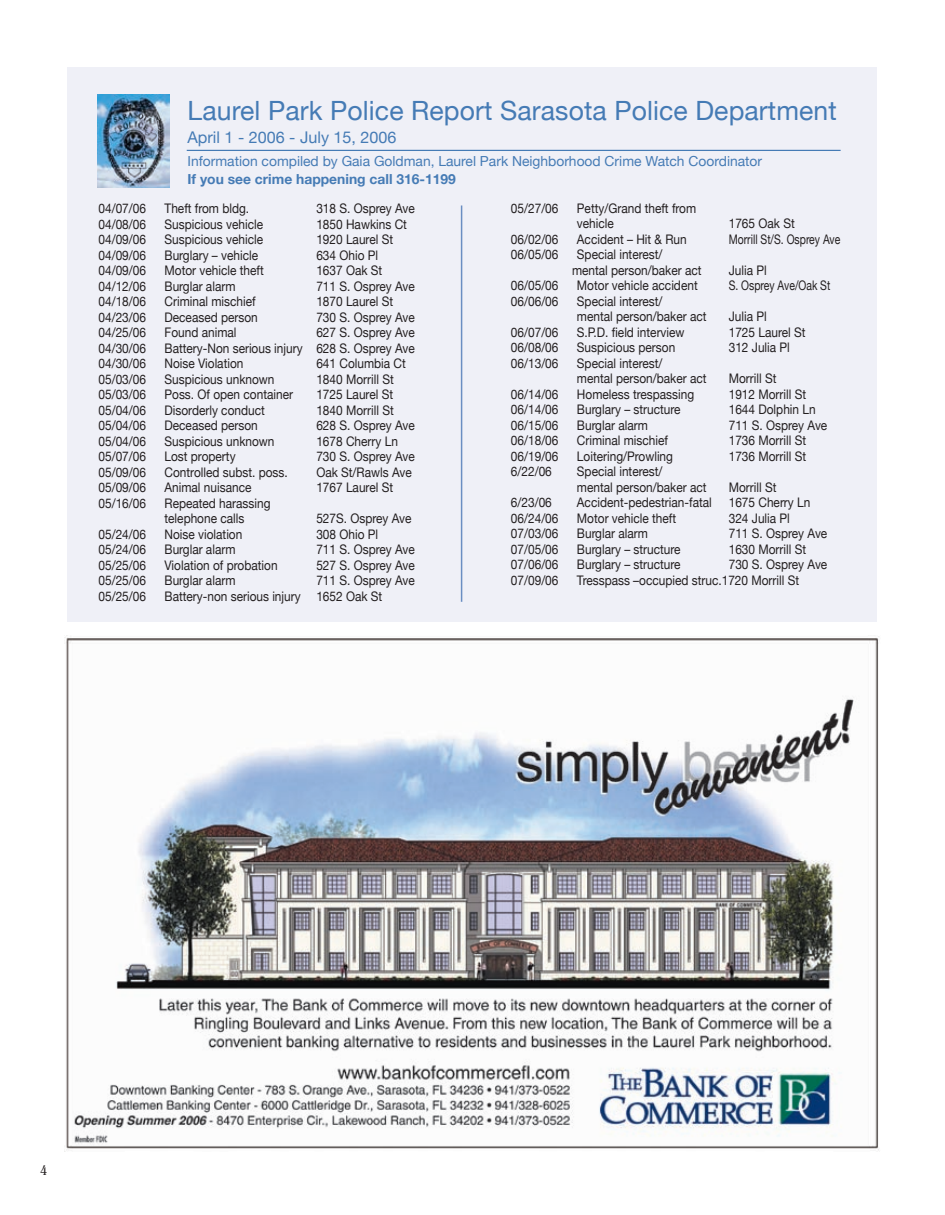
<style>
.page{position:relative;width:945px;height:1215px;background:#fff}
.page>*{position:absolute;margin:0;border:0;box-sizing:border-box;transform-origin:0 0}
.t1{font:26.55px "Helvetica Neue";letter-spacing:.005em;color:#457bb5}
.t2{font:16.2px "Helvetica Neue";color:#457bb5}
.t3{font:13.8px "Helvetica Neue";color:#457bb5}
.t4{font:700 13.8px "Helvetica Neue";color:#457bb5}
.t5{font:13.5px "Clearface";color:#231f20}
.t6{font:13.2px/15.5px "Helvetica Neue";color:#231f20;scale:.9 1}
.t7{font:13.2px "Helvetica Neue";color:#231f20;scale:.79 1}
</style>
<div class="page">
<div style="left:68px;top:68px;width:809px;height:554px;background:#eff0f7"></div>
<img style="left:97px;top:94px;width:73px;height:93px">
<hr style="left:187px;top:150px;width:654px;height:1px;background:#457bb5">
<img style="left:64px;top:635px;width:815px;height:516px">
<hr style="left:461px;top:205px;width:1px;height:397px;background:#6a8ec2">
<h1 class="t1" style="left:187px;top:95px;width:651px">Laurel Park Police Report Sarasota Police Department</h1>
<p class="t2" style="left:187px;top:127px;width:210px">April 1 - 2006 - July 15, 2006</p>
<p class="t3" style="left:187px;top:153px;width:576px">Information compiled by Gaia Goldman, Laurel Park Neighborhood Crime Watch Coordinator</p>
<p class="t4" style="left:187px;top:171px;width:270px">If you see crime happening call 316-1199</p>
<p class="t6" style="left:99px;top:200px;width:54px">04/07/06</p>
<p class="t6" style="left:165px;top:200px;width:96px">Theft from bldg.</p>
<p class="t6" style="left:316px;top:200px;width:111px">318 S. Osprey Ave</p>
<p class="t6" style="left:99px;top:216px;width:54px">04/08/06</p>
<p class="t6" style="left:165px;top:216px;width:111px">Suspicious vehicle</p>
<p class="t6" style="left:316px;top:216px;width:102px">1850 Hawkins Ct</p>
<p class="t6" style="left:99px;top:231px;width:54px">04/09/06</p>
<p class="t6" style="left:165px;top:231px;width:111px">Suspicious vehicle</p>
<p class="t6" style="left:316px;top:231px;width:87px">1920 Laurel St</p>
<p class="t6" style="left:99px;top:247px;width:54px">04/09/06</p>
<p class="t6" style="left:165px;top:247px;width:106px">Burglary – vehicle</p>
<p class="t6" style="left:316px;top:247px;width:70px">634 Ohio Pl</p>
<p class="t6" style="left:99px;top:263px;width:54px">04/09/06</p>
<p class="t6" style="left:165px;top:263px;width:112px">Motor vehicle theft</p>
<p class="t6" style="left:316px;top:263px;width:75px">1637 Oak St</p>
<p class="t6" style="left:99px;top:278px;width:54px">04/12/06</p>
<p class="t6" style="left:165px;top:278px;width:80px">Burglar alarm</p>
<p class="t6" style="left:316px;top:278px;width:111px">711 S. Osprey Ave</p>
<p class="t6" style="left:99px;top:294px;width:54px">04/18/06</p>
<p class="t6" style="left:165px;top:294px;width:103px">Criminal mischief</p>
<p class="t6" style="left:316px;top:294px;width:87px">1870 Laurel St</p>
<p class="t6" style="left:99px;top:309px;width:54px">04/23/06</p>
<p class="t6" style="left:165px;top:309px;width:105px">Deceased person</p>
<p class="t6" style="left:316px;top:309px;width:111px">730 S. Osprey Ave</p>
<p class="t6" style="left:99px;top:325px;width:54px">04/25/06</p>
<p class="t6" style="left:165px;top:325px;width:81px">Found animal</p>
<p class="t6" style="left:316px;top:325px;width:111px">627 S. Osprey Ave</p>
<p class="t6" style="left:99px;top:340px;width:54px">04/30/06</p>
<p class="t6" style="left:165px;top:340px;width:280px">Battery-Non serious injury 628 S. Osprey Ave</p>
<p class="t6" style="left:99px;top:356px;width:54px">04/30/06</p>
<p class="t6" style="left:165px;top:356px;width:89px">Noise Violation</p>
<p class="t6" style="left:316px;top:356px;width:101px">641 Columbia Ct</p>
<p class="t6" style="left:99px;top:371px;width:54px">05/03/06</p>
<p class="t6" style="left:165px;top:371px;width:124px">Suspicious unknown</p>
<p class="t6" style="left:316px;top:371px;width:88px">1840 Morrill St</p>
<p class="t6" style="left:99px;top:387px;width:54px">05/03/06</p>
<p class="t6" style="left:165px;top:387px;width:144px">Poss. Of open container</p>
<p class="t6" style="left:316px;top:387px;width:87px">1725 Laurel St</p>
<p class="t6" style="left:99px;top:402px;width:54px">05/04/06</p>
<p class="t6" style="left:165px;top:402px;width:113px">Disorderly conduct</p>
<p class="t6" style="left:316px;top:402px;width:88px">1840 Morrill St</p>
<p class="t6" style="left:99px;top:418px;width:54px">05/04/06</p>
<p class="t6" style="left:165px;top:418px;width:105px">Deceased person</p>
<p class="t6" style="left:316px;top:418px;width:111px">628 S. Osprey Ave</p>
<p class="t6" style="left:99px;top:433px;width:54px">05/04/06</p>
<p class="t6" style="left:165px;top:433px;width:124px">Suspicious unknown</p>
<p class="t6" style="left:316px;top:433px;width:92px">1678 Cherry Ln</p>
<p class="t6" style="left:99px;top:449px;width:54px">05/07/06</p>
<p class="t6" style="left:165px;top:449px;width:80px">Lost property</p>
<p class="t6" style="left:316px;top:449px;width:111px">730 S. Osprey Ave</p>
<p class="t6" style="left:99px;top:464px;width:54px">05/09/06</p>
<p class="t6" style="left:165px;top:464px;width:138px">Controlled subst. poss.</p>
<p class="t6" style="left:316px;top:464px;width:108px">Oak St/Rawls Ave</p>
<p class="t6" style="left:99px;top:480px;width:54px">05/09/06</p>
<p class="t6" style="left:165px;top:480px;width:98px">Animal nuisance</p>
<p class="t6" style="left:316px;top:480px;width:87px">1767 Laurel St</p>
<p class="t6" style="left:99px;top:495px;width:54px">05/16/06</p>
<p class="t6" style="left:165px;top:495px;width:119px">Repeated harassing telephone calls</p>
<p class="t6" style="left:316px;top:511px;width:107px">527S. Osprey Ave</p>
<p class="t6" style="left:99px;top:526px;width:54px">05/24/06</p>
<p class="t6" style="left:165px;top:526px;width:88px">Noise violation</p>
<p class="t6" style="left:316px;top:526px;width:70px">308 Ohio Pl</p>
<p class="t6" style="left:99px;top:542px;width:54px">05/24/06</p>
<p class="t6" style="left:165px;top:542px;width:80px">Burglar alarm</p>
<p class="t6" style="left:316px;top:542px;width:111px">711 S. Osprey Ave</p>
<p class="t6" style="left:99px;top:557px;width:54px">05/25/06</p>
<p class="t6" style="left:165px;top:557px;width:127px">Violation of probation</p>
<p class="t6" style="left:316px;top:557px;width:111px">527 S. Osprey Ave</p>
<p class="t6" style="left:99px;top:573px;width:54px">05/25/06</p>
<p class="t6" style="left:165px;top:573px;width:80px">Burglar alarm</p>
<p class="t6" style="left:316px;top:573px;width:111px">711 S. Osprey Ave</p>
<p class="t6" style="left:99px;top:588px;width:54px">05/25/06</p>
<p class="t6" style="left:165px;top:588px;width:244px">Battery-non serious injury 1652 Oak St</p>
<p class="t6" style="left:511px;top:200px;width:54px">05/27/06</p>
<p class="t6" style="left:577px;top:200px;width:134px">Petty/Grand theft from vehicle</p>
<p class="t6" style="left:729px;top:215px;width:75px">1765 Oak St</p>
<p class="t6" style="left:511px;top:231px;width:54px">06/02/06</p>
<p class="t6" style="left:577px;top:231px;width:124px">Accident – Hit &amp; Run</p>
<p class="t7" style="left:729px;top:231px;width:143px">Morrill St/S. Osprey Ave</p>
<p class="t6" style="left:511px;top:246px;width:54px">06/05/06</p>
<p class="t6" style="left:572px;top:246px;width:146px;text-indent:5px">Special interest/ mental person/baker act</p>
<p class="t6" style="left:729px;top:262px;width:44px">Julia Pl</p>
<p class="t6" style="left:511px;top:277px;width:54px">06/05/06</p>
<p class="t6" style="left:577px;top:277px;width:136px">Motor vehicle accident</p>
<p class="t7" style="left:729px;top:278px;width:130px">S. Osprey Ave/Oak St</p>
<p class="t6" style="left:511px;top:293px;width:54px">06/06/06</p>
<p class="t6" style="left:577px;top:293px;width:146px">Special interest/<br>mental person/baker act</p>
<p class="t6" style="left:729px;top:309px;width:44px">Julia Pl</p>
<p class="t6" style="left:511px;top:324px;width:54px">06/07/06</p>
<p class="t6" style="left:577px;top:324px;width:121px">S.P.D. field interview</p>
<p class="t6" style="left:729px;top:324px;width:87px">1725 Laurel St</p>
<p class="t6" style="left:511px;top:340px;width:54px">06/08/06</p>
<p class="t6" style="left:577px;top:340px;width:111px">Suspicious person</p>
<p class="t6" style="left:729px;top:340px;width:69px">312 Julia Pl</p>
<p class="t6" style="left:511px;top:355px;width:54px">06/13/06</p>
<p class="t6" style="left:577px;top:355px;width:146px">Special interest/<br>mental person/baker act</p>
<p class="t6" style="left:729px;top:371px;width:55px">Morrill St</p>
<p class="t6" style="left:511px;top:386px;width:54px">06/14/06</p>
<p class="t6" style="left:577px;top:386px;width:132px">Homeless trespassing</p>
<p class="t6" style="left:729px;top:386px;width:88px">1912 Morrill St</p>
<p class="t6" style="left:511px;top:402px;width:54px">06/14/06</p>
<p class="t6" style="left:577px;top:402px;width:117px">Burglary – structure</p>
<p class="t6" style="left:729px;top:402px;width:98px">1644 Dolphin Ln</p>
<p class="t6" style="left:511px;top:417px;width:54px">06/15/06</p>
<p class="t6" style="left:577px;top:417px;width:80px">Burglar alarm</p>
<p class="t6" style="left:729px;top:417px;width:111px">711 S. Osprey Ave</p>
<p class="t6" style="left:511px;top:433px;width:54px">06/18/06</p>
<p class="t6" style="left:577px;top:433px;width:103px">Criminal mischief</p>
<p class="t6" style="left:729px;top:433px;width:88px">1736 Morrill St</p>
<p class="t6" style="left:511px;top:448px;width:54px">06/19/06</p>
<p class="t6" style="left:577px;top:448px;width:108px">Loitering/Prowling</p>
<p class="t6" style="left:729px;top:448px;width:88px">1736 Morrill St</p>
<p class="t6" style="left:511px;top:464px;width:47px">6/22/06</p>
<p class="t6" style="left:577px;top:464px;width:146px">Special interest/<br>mental person/baker act</p>
<p class="t6" style="left:729px;top:479px;width:55px">Morrill St</p>
<p class="t6" style="left:511px;top:495px;width:47px">6/23/06</p>
<p class="t6" style="left:577px;top:495px;width:151px">Accident-pedestrian-fatal</p>
<p class="t6" style="left:729px;top:495px;width:92px">1675 Cherry Ln</p>
<p class="t6" style="left:511px;top:510px;width:54px">06/24/06</p>
<p class="t6" style="left:577px;top:510px;width:112px">Motor vehicle theft</p>
<p class="t6" style="left:729px;top:510px;width:69px">324 Julia Pl</p>
<p class="t6" style="left:511px;top:526px;width:54px">07/03/06</p>
<p class="t6" style="left:577px;top:526px;width:80px">Burglar alarm</p>
<p class="t6" style="left:729px;top:526px;width:111px">711 S. Osprey Ave</p>
<p class="t6" style="left:511px;top:541px;width:54px">07/05/06</p>
<p class="t6" style="left:577px;top:541px;width:117px">Burglary – structure</p>
<p class="t6" style="left:729px;top:541px;width:88px">1630 Morrill St</p>
<p class="t6" style="left:511px;top:557px;width:54px">07/06/06</p>
<p class="t6" style="left:577px;top:557px;width:117px">Burglary – structure</p>
<p class="t6" style="left:729px;top:557px;width:111px">730 S. Osprey Ave</p>
<p class="t6" style="left:511px;top:572px;width:54px">07/09/06</p>
<p class="t6" style="left:577px;top:572px;width:248px">Tresspass –occupied struc.1720 Morrill St</p>
<p class="t5" style="left:40px;top:1163px;width:8px">4</p>
</div>
